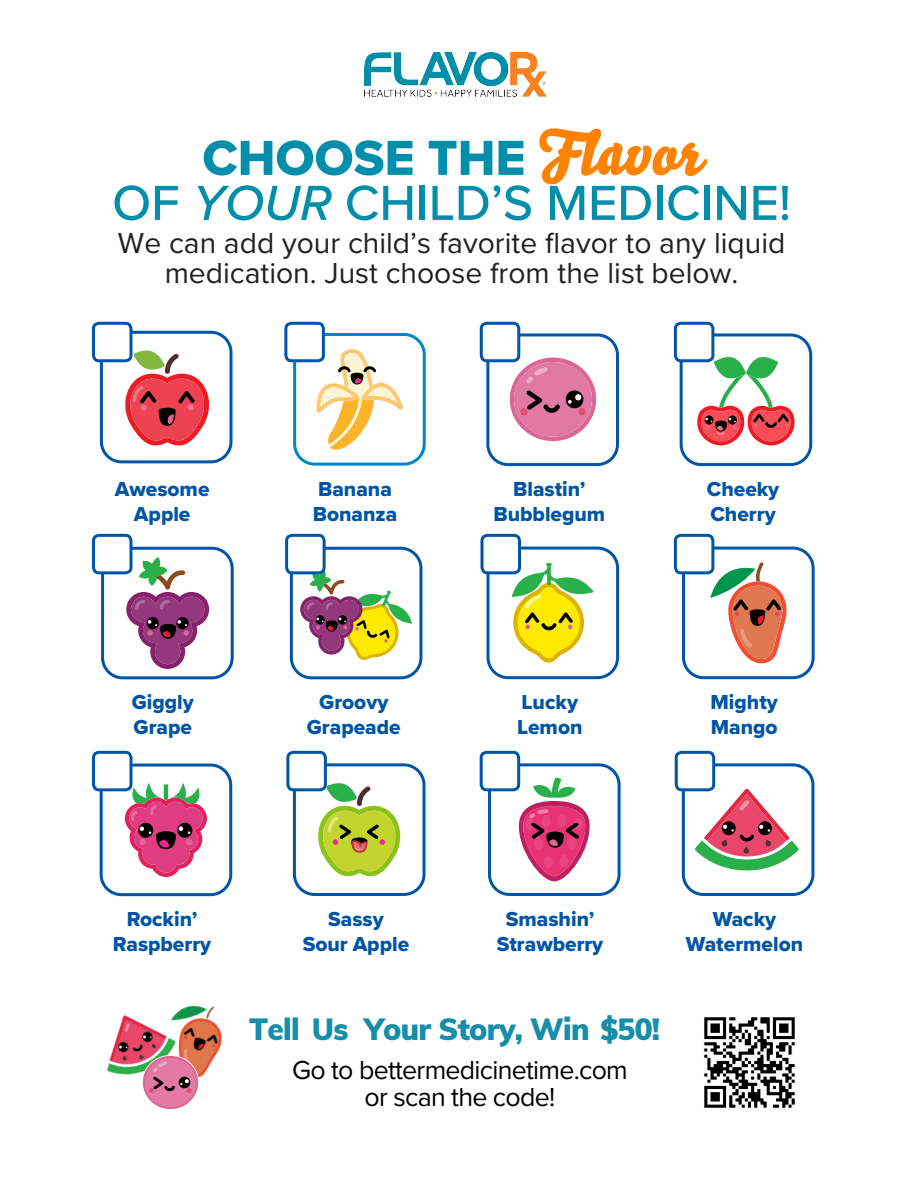
<style>
.page{position:relative;width:918px;height:1188px;background:#fff}
.page>*{position:absolute;margin:0;border:0;box-sizing:border-box;transform-origin:0 0}
.t1{font:500 51px "Proxima Nova";color:#008eaa}
.t2{font:51px "Proxima Nova Extrabld";color:#008eaa}
.t3{font:30px/30px "Proxima Nova";color:#231f20;text-align:center}
.t4{font:900 30px "Muli";letter-spacing:-.025em;color:#168eaa}
.t5{font:27px/27px "Proxima Nova";letter-spacing:-.025em;color:#000;text-align:center}
.t6{font:21px/25.2px "Proxima Nova Extrabld";color:#0155a5;text-align:center}
.s1{font-family:"Bello Script";font-size:63px;color:#ff8200}
.s2{font-style:italic}
</style>
<div class="page">
<div style="left:100px;top:331px;width:133px;height:132px;border:3px solid #0155a5;border-radius:20px"></div>
<div style="left:93px;top:323px;width:38px;height:38px;background:#fff;border-radius:5px"></div>
<div style="left:92px;top:322px;width:40px;height:40px;border:3px solid #0155a5;border-radius:5px"></div>
<svg style="left:124px;top:349px;width:86px;height:96px"></svg>
<div style="left:293px;top:333px;width:133px;height:133px;border:3px solid #0084ca;border-radius:20px"></div>
<div style="left:286px;top:323px;width:37px;height:38px;background:#fff;border-radius:5px"></div>
<div style="left:284px;top:322px;width:41px;height:40px;border:3px solid #0155a5;border-radius:5px"></div>
<svg style="left:316px;top:349px;width:87px;height:101px"></svg>
<div style="left:486px;top:333px;width:133px;height:133px;border:3px solid #0155a5;border-radius:20px"></div>
<div style="left:481px;top:323px;width:38px;height:38px;background:#fff;border-radius:5px"></div>
<div style="left:480px;top:322px;width:40px;height:40px;border:3px solid #0155a5;border-radius:5px"></div>
<svg style="left:510px;top:358px;width:86px;height:83px"></svg>
<div style="left:680px;top:333px;width:132px;height:133px;border:3px solid #0155a5;border-radius:20px"></div>
<div style="left:675px;top:323px;width:38px;height:38px;background:#fff;border-radius:5px"></div>
<div style="left:674px;top:322px;width:40px;height:40px;border:3px solid #0155a5;border-radius:5px"></div>
<svg style="left:697px;top:355px;width:98px;height:90px"></svg>
<div style="left:101px;top:547px;width:133px;height:132px;border:3px solid #0155a5;border-radius:20px"></div>
<div style="left:93px;top:535px;width:38px;height:38px;background:#fff;border-radius:5px"></div>
<div style="left:92px;top:534px;width:40px;height:40px;border:3px solid #0155a5;border-radius:5px"></div>
<svg style="left:126px;top:557px;width:83px;height:112px"></svg>
<div style="left:290px;top:547px;width:132px;height:132px;border:3px solid #0155a5;border-radius:20px"></div>
<svg style="left:300px;top:571px;width:112px;height:89px"></svg>
<div style="left:287px;top:535px;width:37px;height:38px;background:#fff;border-radius:5px"></div>
<div style="left:285px;top:534px;width:41px;height:40px;border:3px solid #0155a5;border-radius:5px"></div>
<div style="left:487px;top:547px;width:132px;height:132px;border:3px solid #0155a5;border-radius:20px"></div>
<div style="left:482px;top:535px;width:38px;height:38px;background:#fff;border-radius:5px"></div>
<div style="left:481px;top:534px;width:40px;height:40px;border:3px solid #0155a5;border-radius:5px"></div>
<svg style="left:512px;top:563px;width:82px;height:100px"></svg>
<div style="left:682px;top:547px;width:133px;height:132px;border:3px solid #0155a5;border-radius:20px"></div>
<div style="left:675px;top:535px;width:38px;height:38px;background:#fff;border-radius:5px"></div>
<div style="left:674px;top:534px;width:40px;height:40px;border:3px solid #0155a5;border-radius:5px"></div>
<svg style="left:710px;top:562px;width:77px;height:101px"></svg>
<div style="left:100px;top:764px;width:132px;height:132px;border:3px solid #0155a5;border-radius:20px"></div>
<div style="left:93px;top:752px;width:38px;height:38px;background:#fff;border-radius:5px"></div>
<div style="left:92px;top:751px;width:40px;height:40px;border:3px solid #0155a5;border-radius:5px"></div>
<svg style="left:125px;top:783px;width:82px;height:94px"></svg>
<div style="left:293px;top:763px;width:133px;height:133px;border:3px solid #0155a5;border-radius:20px"></div>
<div style="left:288px;top:752px;width:37px;height:38px;background:#fff;border-radius:5px"></div>
<div style="left:286px;top:751px;width:41px;height:40px;border:3px solid #0155a5;border-radius:5px"></div>
<svg style="left:317px;top:782px;width:84px;height:94px"></svg>
<div style="left:488px;top:763px;width:133px;height:133px;border:3px solid #0155a5;border-radius:20px"></div>
<div style="left:481px;top:752px;width:38px;height:38px;background:#fff;border-radius:5px"></div>
<div style="left:480px;top:751px;width:40px;height:40px;border:3px solid #0155a5;border-radius:5px"></div>
<svg style="left:517px;top:777px;width:73px;height:104px"></svg>
<div style="left:682px;top:763px;width:132px;height:133px;border:3px solid #0155a5;border-radius:20px"></div>
<div style="left:676px;top:752px;width:38px;height:38px;background:#fff;border-radius:5px"></div>
<div style="left:675px;top:751px;width:40px;height:40px;border:3px solid #0155a5;border-radius:5px"></div>
<svg style="left:695px;top:789px;width:104px;height:81px"></svg>
<img style="left:364px;top:52px;width:183px;height:44px">
<img style="left:107px;top:1014px;width:49px;height:61px">
<img style="left:156px;top:1005px;width:66px;height:79px">
<img style="left:142px;top:1056px;width:56px;height:54px">
<img style="left:704px;top:1017px;width:91px;height:91px">
<h1 class="t2" style="left:202px;top:120px;width:500px">CHOOSE THE <span class="s1">Flavor</span></h1>
<h1 class="t1" style="left:112px;top:165px;width:680px">OF <span class="s2">YOUR</span> CHILD’S MEDICINE!</h1>
<h2 class="t3" style="left:118px;top:227px;width:669px">We can add your child’s favorite flavor to any liquid medication. Just choose from the list below.</h2>
<p class="t6" style="left:115px;top:476px;width:96px">Awesome<br>Apple</p>
<p class="t6" style="left:313px;top:476px;width:86px;text-align:left">Banana<br>Bonanza</p>
<p class="t6" style="left:493px;top:476px;width:113px">Blastin’<br>Bubblegum</p>
<p class="t6" style="left:707px;top:476px;width:74px;text-align:left">Cheeky<br>Cherry</p>
<p class="t6" style="left:132px;top:689px;width:64px;text-align:left">Giggly<br>Grape</p>
<p class="t6" style="left:307px;top:689px;width:96px">Groovy<br>Grapeade</p>
<p class="t6" style="left:517px;top:689px;width:67px;text-align:left">Lucky<br>Lemon</p>
<p class="t6" style="left:711px;top:689px;width:69px;text-align:left">Mighty<br>Mango</p>
<p class="t6" style="left:113px;top:906px;width:100px">Rockin’<br>Raspberry</p>
<p class="t6" style="left:303px;top:906px;width:108px">Sassy<br>Sour Apple</p>
<p class="t6" style="left:497px;top:906px;width:108px">Smashin’<br>Strawberry</p>
<p class="t6" style="left:686px;top:906px;width:119px">Wacky<br>Watermelon</p>
<h2 class="t4" style="left:249px;top:1007px;width:412px">Tell Us Your Story, Win $50!</h2>
<p class="t5" style="left:292px;top:1055px;width:337px">Go to bettermedicinetime.com or scan the code!</p>
</div>
